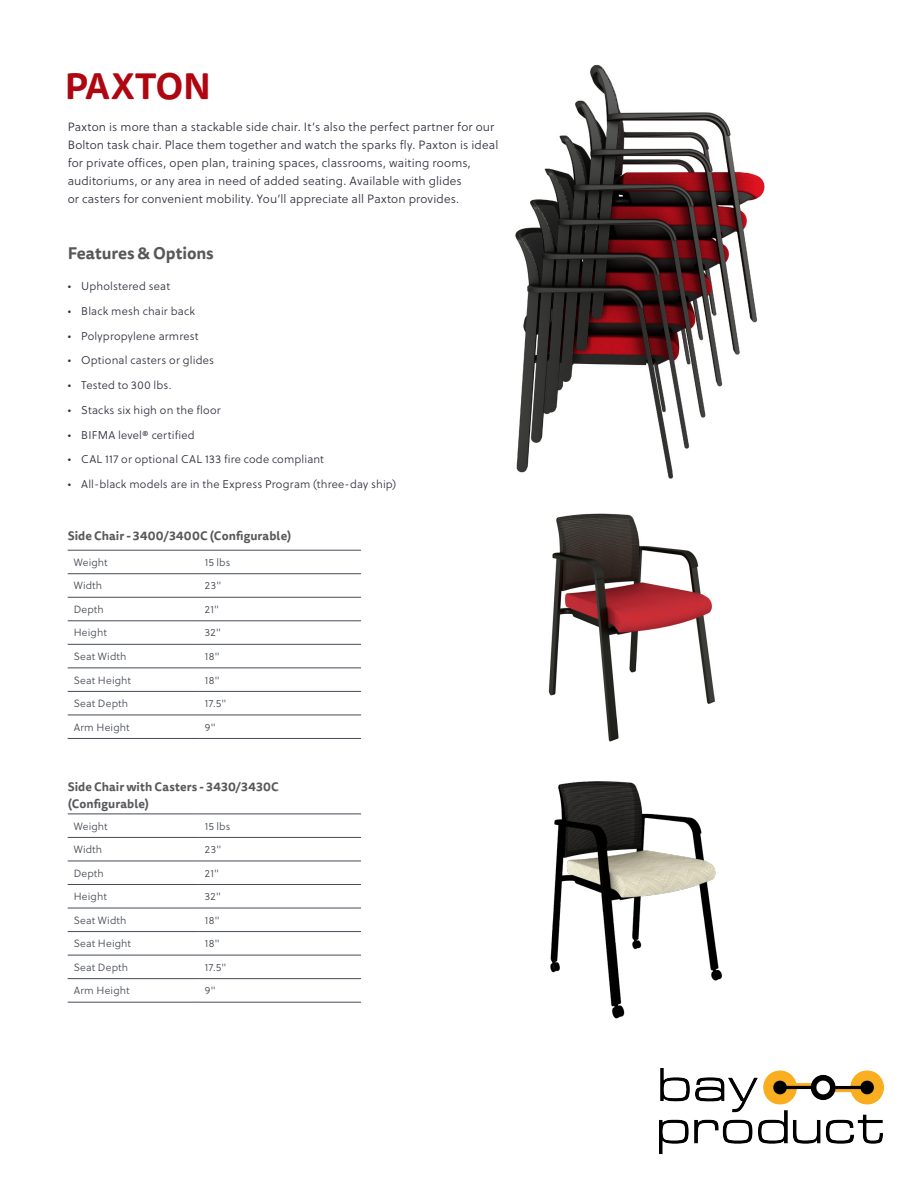
<style>
.page{position:relative;width:918px;height:1188px;background:#fff}
.page>*{position:absolute;margin:0;border:0;box-sizing:border-box;transform-origin:0 0}
.t1{font:700 36px "Tisa Sans Pro";letter-spacing:-.005em;color:#ae0711}
.t2{font:700 16.5px "Tisa Sans Pro";letter-spacing:-.005em;color:#57585a}
.Regular_Bullets{font:12px/18px "Soleil Lt";letter-spacing:.015em;color:#312f3e}
.t3{font:700 12px/16.5px "Tisa Sans Pro";letter-spacing:.01em;color:#58595b}
.t4{font:11.25px "Soleil Lt";letter-spacing:.015em;color:#312f3e}
.Paragraph_Style_1{font:10.5px "Soleil Lt";letter-spacing:.015em;color:#464b54}
</style>
<div class="page">
<img style="left:550px;top:781px;width:173px;height:238px">
<img style="left:548px;top:513px;width:167px;height:229px">
<img style="left:515px;top:64px;width:250px;height:415px">
<hr style="left:68px;top:861px;width:131px;height:1px;background:#464b54">
<hr style="left:199px;top:861px;width:162px;height:1px;background:#464b54">
<hr style="left:68px;top:884px;width:131px;height:1px;background:#464b54">
<hr style="left:199px;top:884px;width:162px;height:1px;background:#464b54">
<hr style="left:68px;top:908px;width:131px;height:1px;background:#464b54">
<hr style="left:199px;top:908px;width:162px;height:1px;background:#464b54">
<hr style="left:68px;top:931px;width:131px;height:1px;background:#464b54">
<hr style="left:199px;top:931px;width:162px;height:1px;background:#464b54">
<hr style="left:68px;top:955px;width:131px;height:1px;background:#464b54">
<hr style="left:199px;top:955px;width:162px;height:1px;background:#464b54">
<hr style="left:68px;top:978px;width:131px;height:1px;background:#464b54">
<hr style="left:199px;top:978px;width:162px;height:1px;background:#464b54">
<hr style="left:68px;top:1002px;width:131px;height:1px;background:#464b54">
<hr style="left:199px;top:1002px;width:162px;height:1px;background:#464b54">
<hr style="left:68px;top:814px;width:131px;height:1px;background:#464b54">
<hr style="left:199px;top:814px;width:162px;height:1px;background:#464b54">
<hr style="left:68px;top:837px;width:131px;height:1px;background:#464b54">
<hr style="left:199px;top:837px;width:162px;height:1px;background:#464b54">
<hr style="left:68px;top:597px;width:131px;height:1px;background:#464b54">
<hr style="left:199px;top:597px;width:162px;height:1px;background:#464b54">
<hr style="left:68px;top:621px;width:131px;height:1px;background:#464b54">
<hr style="left:199px;top:621px;width:162px;height:1px;background:#464b54">
<hr style="left:68px;top:644px;width:131px;height:1px;background:#464b54">
<hr style="left:199px;top:644px;width:162px;height:1px;background:#464b54">
<hr style="left:68px;top:668px;width:131px;height:1px;background:#464b54">
<hr style="left:199px;top:668px;width:162px;height:1px;background:#464b54">
<hr style="left:68px;top:691px;width:131px;height:1px;background:#464b54">
<hr style="left:199px;top:691px;width:162px;height:1px;background:#464b54">
<hr style="left:68px;top:715px;width:131px;height:1px;background:#464b54">
<hr style="left:199px;top:715px;width:162px;height:1px;background:#464b54">
<hr style="left:68px;top:738px;width:131px;height:1px;background:#464b54">
<hr style="left:199px;top:738px;width:162px;height:1px;background:#464b54">
<hr style="left:68px;top:550px;width:131px;height:1px;background:#464b54">
<hr style="left:199px;top:550px;width:162px;height:1px;background:#464b54">
<hr style="left:68px;top:573px;width:131px;height:1px;background:#464b54">
<hr style="left:199px;top:573px;width:162px;height:1px;background:#464b54">
<img style="left:660px;top:1069px;width:224px;height:84px">
<p class="t1" style="left:65px;top:60px;width:148px">PAXTON</p>
<p class="Regular_Bullets" style="left:68px;top:118px;width:432px">Paxton is more than a stackable side chair. It’s also the perfect partner for our Bolton task chair. Place them together and watch the sparks fly. Paxton is ideal for private offices, open plan, training spaces, classrooms, waiting rooms, auditoriums, or any area in need of added seating. Available with glides<br>or casters for convenient mobility. You’ll appreciate all Paxton provides.</p>
<p class="t2" style="left:68px;top:241px;width:148px">Features &amp; Options</p>
<p class="t4" style="left:68px;top:278px;width:104px">• Upholstered seat</p>
<p class="t4" style="left:68px;top:303px;width:129px">• Black mesh chair back</p>
<p class="t4" style="left:68px;top:328px;width:132px">• Polypropylene armrest</p>
<p class="t4" style="left:68px;top:353px;width:148px">• Optional casters or glides</p>
<p class="t4" style="left:68px;top:377px;width:105px">• Tested to 300 lbs.</p>
<p class="t4" style="left:68px;top:402px;width:155px">• Stacks six high on the floor</p>
<p class="t4" style="left:68px;top:427px;width:129px">• BIFMA level® certified</p>
<p class="t4" style="left:68px;top:452px;width:258px">• CAL 117 or optional CAL 133 fire code compliant</p>
<p class="t4" style="left:68px;top:476px;width:330px">• All-black models are in the Express Program (three-day ship)</p>
<p class="t3" style="left:68px;top:528px;width:225px">Side Chair - 3400/3400C (Configurable)</p>
<p class="Paragraph_Style_1" style="left:74px;top:555px;width:36px">Weight</p>
<p class="Paragraph_Style_1" style="left:205px;top:555px;width:27px">15 lbs</p>
<p class="Paragraph_Style_1" style="left:74px;top:578px;width:30px">Width</p>
<p class="Paragraph_Style_1" style="left:205px;top:578px;width:18px">23"</p>
<p class="Paragraph_Style_1" style="left:74px;top:602px;width:32px">Depth</p>
<p class="Paragraph_Style_1" style="left:205px;top:602px;width:16px">21"</p>
<p class="Paragraph_Style_1" style="left:74px;top:625px;width:35px">Height</p>
<p class="Paragraph_Style_1" style="left:205px;top:625px;width:18px">32"</p>
<p class="Paragraph_Style_1" style="left:74px;top:649px;width:54px">Seat Width</p>
<p class="Paragraph_Style_1" style="left:205px;top:649px;width:16px">18"</p>
<p class="Paragraph_Style_1" style="left:74px;top:673px;width:59px">Seat Height</p>
<p class="Paragraph_Style_1" style="left:205px;top:673px;width:16px">18"</p>
<p class="Paragraph_Style_1" style="left:74px;top:696px;width:56px">Seat Depth</p>
<p class="Paragraph_Style_1" style="left:205px;top:696px;width:23px">17.5"</p>
<p class="Paragraph_Style_1" style="left:74px;top:720px;width:57px">Arm Height</p>
<p class="Paragraph_Style_1" style="left:205px;top:720px;width:12px">9"</p>
<p class="t3" style="left:68px;top:779px;width:213px">Side Chair with Casters - 3430/3430C (Configurable)</p>
<p class="Paragraph_Style_1" style="left:74px;top:819px;width:36px">Weight</p>
<p class="Paragraph_Style_1" style="left:205px;top:819px;width:27px">15 lbs</p>
<p class="Paragraph_Style_1" style="left:74px;top:842px;width:30px">Width</p>
<p class="Paragraph_Style_1" style="left:205px;top:842px;width:18px">23"</p>
<p class="Paragraph_Style_1" style="left:74px;top:866px;width:32px">Depth</p>
<p class="Paragraph_Style_1" style="left:205px;top:866px;width:16px">21"</p>
<p class="Paragraph_Style_1" style="left:74px;top:889px;width:35px">Height</p>
<p class="Paragraph_Style_1" style="left:205px;top:889px;width:18px">32"</p>
<p class="Paragraph_Style_1" style="left:74px;top:913px;width:54px">Seat Width</p>
<p class="Paragraph_Style_1" style="left:205px;top:913px;width:16px">18"</p>
<p class="Paragraph_Style_1" style="left:74px;top:936px;width:59px">Seat Height</p>
<p class="Paragraph_Style_1" style="left:205px;top:936px;width:16px">18"</p>
<p class="Paragraph_Style_1" style="left:74px;top:960px;width:56px">Seat Depth</p>
<p class="Paragraph_Style_1" style="left:205px;top:960px;width:23px">17.5"</p>
<p class="Paragraph_Style_1" style="left:74px;top:983px;width:57px">Arm Height</p>
<p class="Paragraph_Style_1" style="left:205px;top:983px;width:12px">9"</p>
</div>
